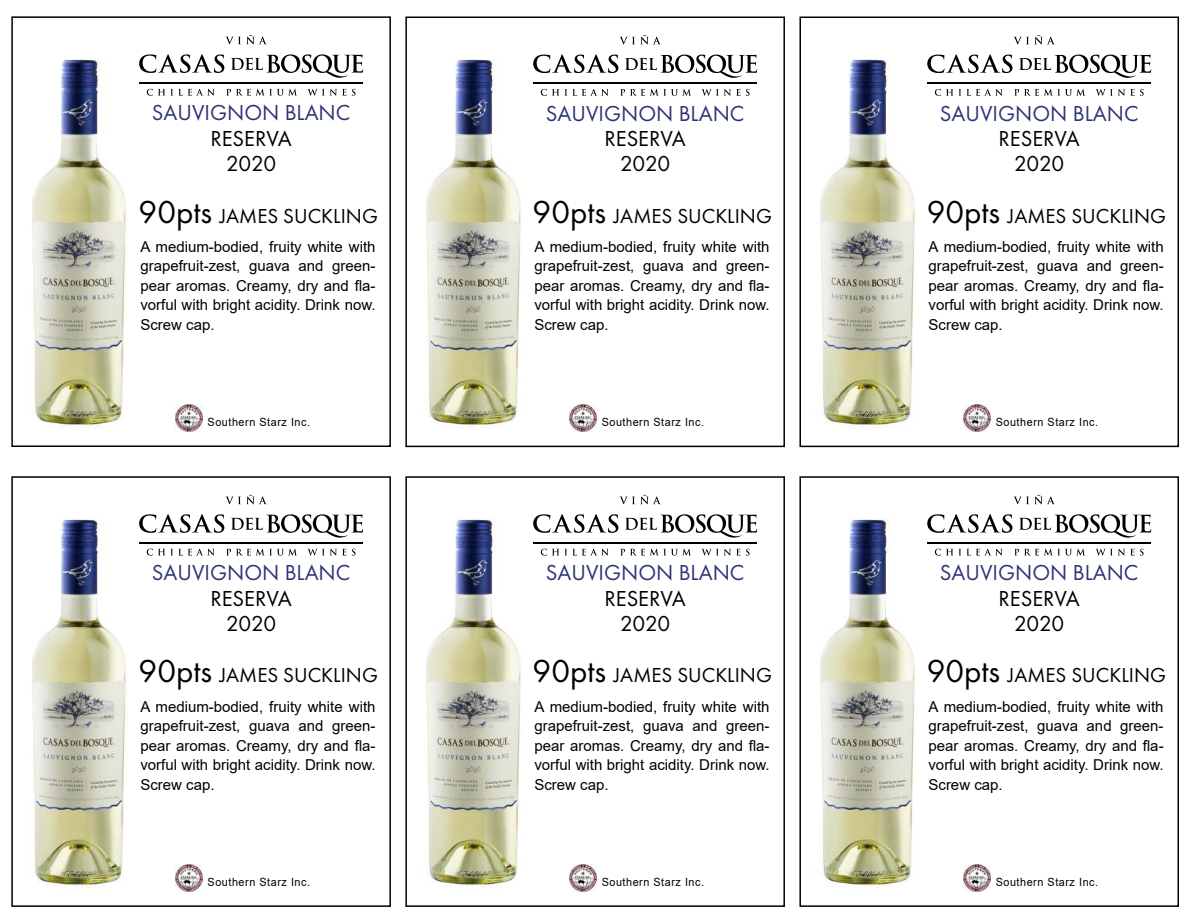
<style>
.page{position:relative;width:1188px;height:918px;background:#fff}
.page>*{position:absolute;margin:0;border:0;box-sizing:border-box;transform-origin:0 0}
.t1{font:22.5px "Futura PT";color:#2e3475}
.t2{font:22.5px/25.5px "Futura PT";color:#000;text-align:center}
.t3{font:21px "Futura PT";color:#000}
.t4{font:15px/19.5px "Arial";color:#000;text-align:justify}
.t5{font:11.25px "Arial";letter-spacing:.05em;color:#000;scale:.96 1}
.s1{font-size:33px}
</style>
<div class="page">
<div style="left:11px;top:16px;width:380px;height:431px;border:2px solid #000"></div>
<img style="left:175px;top:405px;width:27px;height:26px">
<img style="left:32px;top:58px;width:95px;height:371px">
<svg style="left:139px;top:54px;width:85px;height:19px"></svg>
<svg style="left:231px;top:54px;width:132px;height:24px"></svg>
<svg style="left:225px;top:35px;width:41px;height:9px"></svg>
<svg style="left:147px;top:89px;width:68px;height:7px"></svg>
<svg style="left:226px;top:89px;width:71px;height:7px"></svg>
<svg style="left:308px;top:89px;width:48px;height:7px"></svg>
<hr style="left:139px;top:82px;width:223px;height:2px;background:#000">
<div style="left:405px;top:17px;width:380px;height:430px;border:2px solid #000"></div>
<img style="left:569px;top:405px;width:27px;height:26px">
<img style="left:426px;top:58px;width:95px;height:371px">
<svg style="left:533px;top:54px;width:85px;height:19px"></svg>
<svg style="left:625px;top:55px;width:132px;height:23px"></svg>
<svg style="left:619px;top:35px;width:42px;height:10px"></svg>
<svg style="left:541px;top:89px;width:18px;height:7px"></svg>
<svg style="left:565px;top:89px;width:44px;height:7px"></svg>
<svg style="left:620px;top:89px;width:71px;height:7px"></svg>
<svg style="left:702px;top:89px;width:48px;height:7px"></svg>
<hr style="left:533px;top:82px;width:223px;height:2px;background:#000">
<div style="left:799px;top:17px;width:380px;height:430px;border:2px solid #000"></div>
<img style="left:963px;top:405px;width:27px;height:26px">
<img style="left:820px;top:58px;width:96px;height:371px">
<svg style="left:927px;top:54px;width:85px;height:19px"></svg>
<svg style="left:1019px;top:55px;width:132px;height:23px"></svg>
<svg style="left:1013px;top:35px;width:42px;height:10px"></svg>
<svg style="left:935px;top:89px;width:18px;height:7px"></svg>
<svg style="left:959px;top:89px;width:44px;height:7px"></svg>
<svg style="left:1014px;top:89px;width:71px;height:7px"></svg>
<svg style="left:1096px;top:89px;width:48px;height:7px"></svg>
<hr style="left:927px;top:82px;width:223px;height:2px;background:#000">
<div style="left:11px;top:476px;width:380px;height:431px;border:2px solid #000"></div>
<img style="left:175px;top:864px;width:27px;height:27px">
<img style="left:32px;top:518px;width:95px;height:371px">
<svg style="left:139px;top:514px;width:85px;height:19px"></svg>
<svg style="left:231px;top:514px;width:132px;height:24px"></svg>
<svg style="left:225px;top:495px;width:41px;height:9px"></svg>
<svg style="left:147px;top:549px;width:67px;height:7px"></svg>
<svg style="left:226px;top:549px;width:71px;height:7px"></svg>
<svg style="left:308px;top:549px;width:48px;height:7px"></svg>
<hr style="left:139px;top:542px;width:223px;height:2px;background:#000">
<div style="left:405px;top:476px;width:380px;height:431px;border:2px solid #000"></div>
<img style="left:569px;top:864px;width:27px;height:27px">
<img style="left:426px;top:518px;width:95px;height:371px">
<svg style="left:533px;top:514px;width:85px;height:19px"></svg>
<svg style="left:625px;top:514px;width:132px;height:24px"></svg>
<svg style="left:619px;top:495px;width:42px;height:9px"></svg>
<svg style="left:541px;top:549px;width:18px;height:7px"></svg>
<svg style="left:565px;top:549px;width:43px;height:7px"></svg>
<svg style="left:620px;top:549px;width:71px;height:7px"></svg>
<svg style="left:702px;top:549px;width:48px;height:7px"></svg>
<hr style="left:533px;top:542px;width:223px;height:2px;background:#000">
<div style="left:799px;top:476px;width:380px;height:431px;border:2px solid #000"></div>
<img style="left:963px;top:864px;width:27px;height:27px">
<img style="left:820px;top:518px;width:96px;height:371px">
<svg style="left:927px;top:514px;width:85px;height:19px"></svg>
<svg style="left:1019px;top:514px;width:132px;height:24px"></svg>
<svg style="left:1013px;top:495px;width:42px;height:9px"></svg>
<svg style="left:935px;top:549px;width:18px;height:7px"></svg>
<svg style="left:959px;top:549px;width:43px;height:7px"></svg>
<svg style="left:1014px;top:549px;width:71px;height:7px"></svg>
<svg style="left:1096px;top:549px;width:48px;height:7px"></svg>
<hr style="left:927px;top:542px;width:223px;height:2px;background:#000">
<h1 class="t1" style="left:152px;top:105px;width:200px">SAUVIGNON BLANC</h1>
<h1 class="t2" style="left:210px;top:128px;width:83px">RESERVA<br>2020</h1>
<h2 class="t3" style="left:139px;top:208px;width:241px"><span class="s1">90pts</span> JAMES SUCKLING</h2>
<p class="t4" style="left:140px;top:238px;width:237px">A medium-bodied, fruity white with grapefruit-zest, guava and green&shy;pear aromas. Creamy, dry and fla&shy;vorful with bright acidity. Drink now.<br>Screw cap.</p>
<p class="t5" style="left:208px;top:418px;width:108px">Southern Starz Inc.</p>
<h1 class="t1" style="left:152px;top:564px;width:200px">SAUVIGNON BLANC</h1>
<h1 class="t2" style="left:210px;top:588px;width:83px">RESERVA<br>2020</h1>
<h2 class="t3" style="left:139px;top:668px;width:241px"><span class="s1">90pts</span> JAMES SUCKLING</h2>
<p class="t4" style="left:140px;top:698px;width:237px">A medium-bodied, fruity white with grapefruit-zest, guava and green&shy;pear aromas. Creamy, dry and fla&shy;vorful with bright acidity. Drink now.<br>Screw cap.</p>
<p class="t5" style="left:208px;top:878px;width:108px">Southern Starz Inc.</p>
<h1 class="t1" style="left:546px;top:105px;width:200px">SAUVIGNON BLANC</h1>
<h1 class="t2" style="left:605px;top:128px;width:83px">RESERVA<br>2020</h1>
<h2 class="t3" style="left:533px;top:208px;width:241px"><span class="s1">90pts</span> JAMES SUCKLING</h2>
<p class="t4" style="left:534px;top:238px;width:237px">A medium-bodied, fruity white with grapefruit-zest, guava and green&shy;pear aromas. Creamy, dry and fla&shy;vorful with bright acidity. Drink now.<br>Screw cap.</p>
<p class="t5" style="left:602px;top:418px;width:108px">Southern Starz Inc.</p>
<h1 class="t1" style="left:546px;top:564px;width:200px">SAUVIGNON BLANC</h1>
<h1 class="t2" style="left:605px;top:588px;width:83px">RESERVA<br>2020</h1>
<h2 class="t3" style="left:533px;top:668px;width:241px"><span class="s1">90pts</span> JAMES SUCKLING</h2>
<p class="t4" style="left:534px;top:698px;width:237px">A medium-bodied, fruity white with grapefruit-zest, guava and green&shy;pear aromas. Creamy, dry and fla&shy;vorful with bright acidity. Drink now.<br>Screw cap.</p>
<p class="t5" style="left:602px;top:878px;width:108px">Southern Starz Inc.</p>
<h1 class="t1" style="left:940px;top:105px;width:200px">SAUVIGNON BLANC</h1>
<h1 class="t2" style="left:999px;top:128px;width:83px">RESERVA<br>2020</h1>
<h2 class="t3" style="left:927px;top:208px;width:241px"><span class="s1">90pts</span> JAMES SUCKLING</h2>
<p class="t4" style="left:929px;top:238px;width:237px">A medium-bodied, fruity white with grapefruit-zest, guava and green&shy;pear aromas. Creamy, dry and fla&shy;vorful with bright acidity. Drink now.<br>Screw cap.</p>
<p class="t5" style="left:996px;top:418px;width:108px">Southern Starz Inc.</p>
<h1 class="t1" style="left:940px;top:564px;width:200px">SAUVIGNON BLANC</h1>
<h1 class="t2" style="left:999px;top:588px;width:83px">RESERVA<br>2020</h1>
<h2 class="t3" style="left:927px;top:668px;width:241px"><span class="s1">90pts</span> JAMES SUCKLING</h2>
<p class="t4" style="left:928px;top:698px;width:237px">A medium-bodied, fruity white with grapefruit-zest, guava and green&shy;pear aromas. Creamy, dry and fla&shy;vorful with bright acidity. Drink now.<br>Screw cap.</p>
<p class="t5" style="left:996px;top:878px;width:108px">Southern Starz Inc.</p>
</div>
